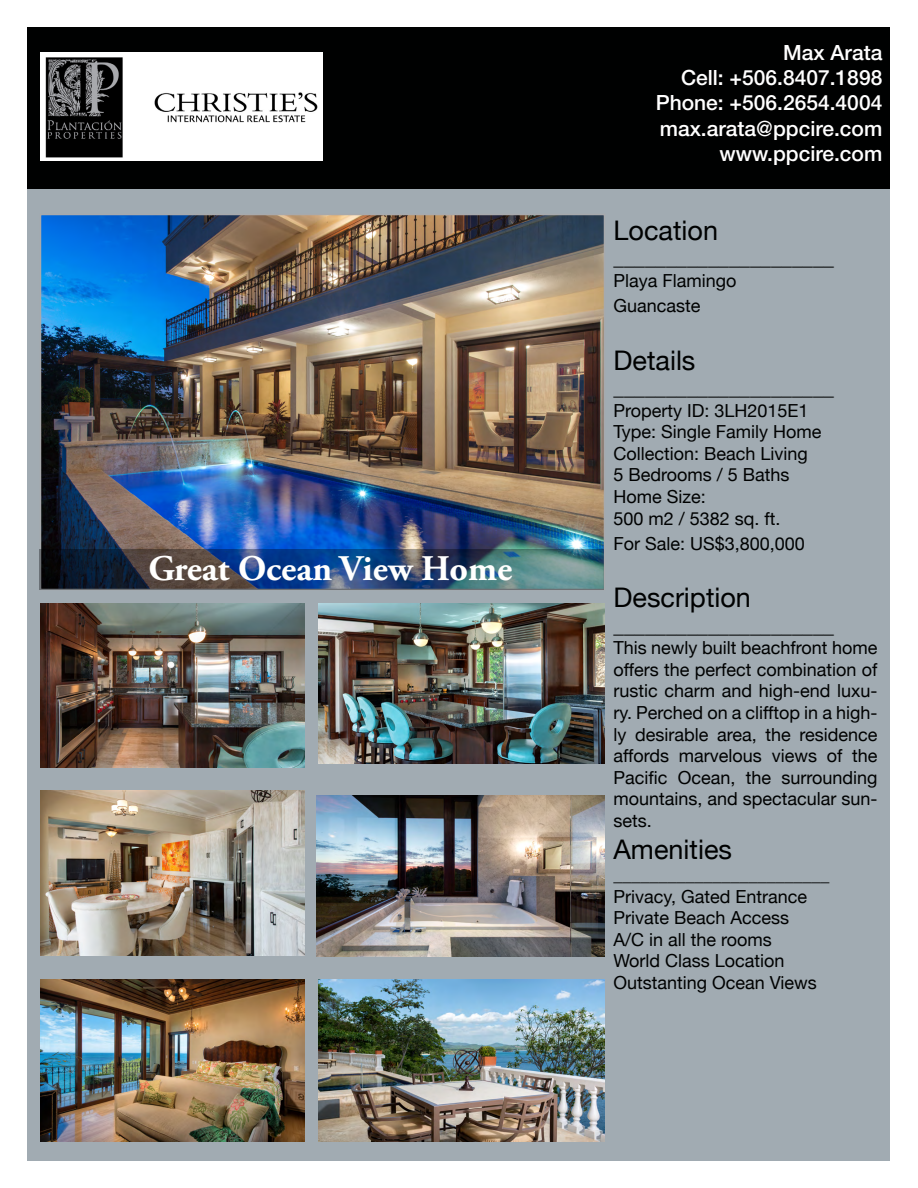
<style>
.page{position:relative;width:918px;height:1188px;background:#fff}
.page>*{position:absolute;margin:0;border:0;box-sizing:border-box;transform-origin:0 0}
.t1{font:700 36px "Adobe Garamond Pro";color:#fffffe}
.t2{font:27px "Helvetica Neue";color:#000101}
.t3{font:500 21px "Helvetica Neue LT Std";color:#fff}
.t4{font:21px "Helvetica Neue";color:#000101}
.t5{font:18px/21.6px "Helvetica Neue";color:#000101;text-align:justify}
</style>
<div class="page">
<div style="left:28px;top:28px;width:862px;height:162px;background:#000101"></div>
<div style="left:28px;top:190px;width:862px;height:971px;background:#a1abb2"></div>
<img style="left:43px;top:217px;width:559px;height:332px">
<img style="left:39px;top:549px;width:565px;height:41px">
<img style="left:40px;top:790px;width:264px;height:165px">
<img style="left:317px;top:795px;width:287px;height:162px">
<img style="left:318px;top:980px;width:286px;height:161px">
<img style="left:318px;top:603px;width:286px;height:160px">
<img style="left:40px;top:603px;width:264px;height:164px">
<img style="left:41px;top:980px;width:263px;height:161px">
<img style="left:40px;top:53px;width:282px;height:108px">
<p class="t1" style="left:149px;top:548px;width:365px">Great Ocean View Home</p>
<p class="t3" style="left:783px;top:40px;width:101px">Max Arata</p>
<p class="t3" style="left:681px;top:65px;width:203px">Cell: +506.8407.1898</p>
<p class="t3" style="left:656px;top:90px;width:228px">Phone: +506.2654.4004</p>
<p class="t3" style="left:660px;top:116px;width:224px">max.arata@ppcire.com</p>
<p class="t3" style="left:719px;top:141px;width:165px">www.ppcire.com</p>
<p class="t2" style="left:614px;top:214px;width:106px">Location</p>
<p class="t4" style="left:614px;top:245px;width:222px">_____________________</p>
<p class="t5" style="left:614px;top:270px;width:125px">Playa Flamingo</p>
<p class="t5" style="left:614px;top:295px;width:89px">Guancaste</p>
<p class="t2" style="left:614px;top:344px;width:83px">Details</p>
<p class="t4" style="left:614px;top:375px;width:222px">_____________________</p>
<p class="t5" style="left:614px;top:399px;width:197px">Property ID: 3LH2015E1</p>
<p class="t5" style="left:614px;top:421px;width:210px">Type: Single Family Home</p>
<p class="t5" style="left:614px;top:442px;width:196px">Collection: Beach Living</p>
<p class="t5" style="left:614px;top:464px;width:178px">5 Bedrooms / 5 Baths</p>
<p class="t5" style="left:614px;top:486px;width:94px">Home Size:</p>
<p class="t5" style="left:614px;top:507px;width:169px">500 m2 / 5382 sq. ft.</p>
<p class="t5" style="left:614px;top:532px;width:193px">For Sale: US$3,800,000</p>
<p class="t2" style="left:614px;top:582px;width:139px">Description</p>
<p class="t4" style="left:614px;top:613px;width:222px">_____________________</p>
<p class="t5" style="left:614px;top:637px;width:266px">This newly built beachfront home offers the perfect combination of rustic charm and high-end luxu&shy;ry. Perched on a clifftop in a high&shy;ly desirable area, the residence affords marvelous views of the Pacific Ocean, the surrounding mountains, and spectacular sun&shy;sets.</p>
<p class="t2" style="left:614px;top:834px;width:120px">Amenities</p>
<p class="t5" style="left:614px;top:864px;width:217px">________________________</p>
<p class="t5" style="left:614px;top:885px;width:195px">Privacy, Gated Entrance</p>
<p class="t5" style="left:614px;top:907px;width:177px">Private Beach Access</p>
<p class="t5" style="left:614px;top:928px;width:160px">A/C in all the rooms</p>
<p class="t5" style="left:614px;top:950px;width:172px">World Class Location</p>
<p class="t5" style="left:614px;top:972px;width:205px">Outstanting Ocean Views</p>
</div>
